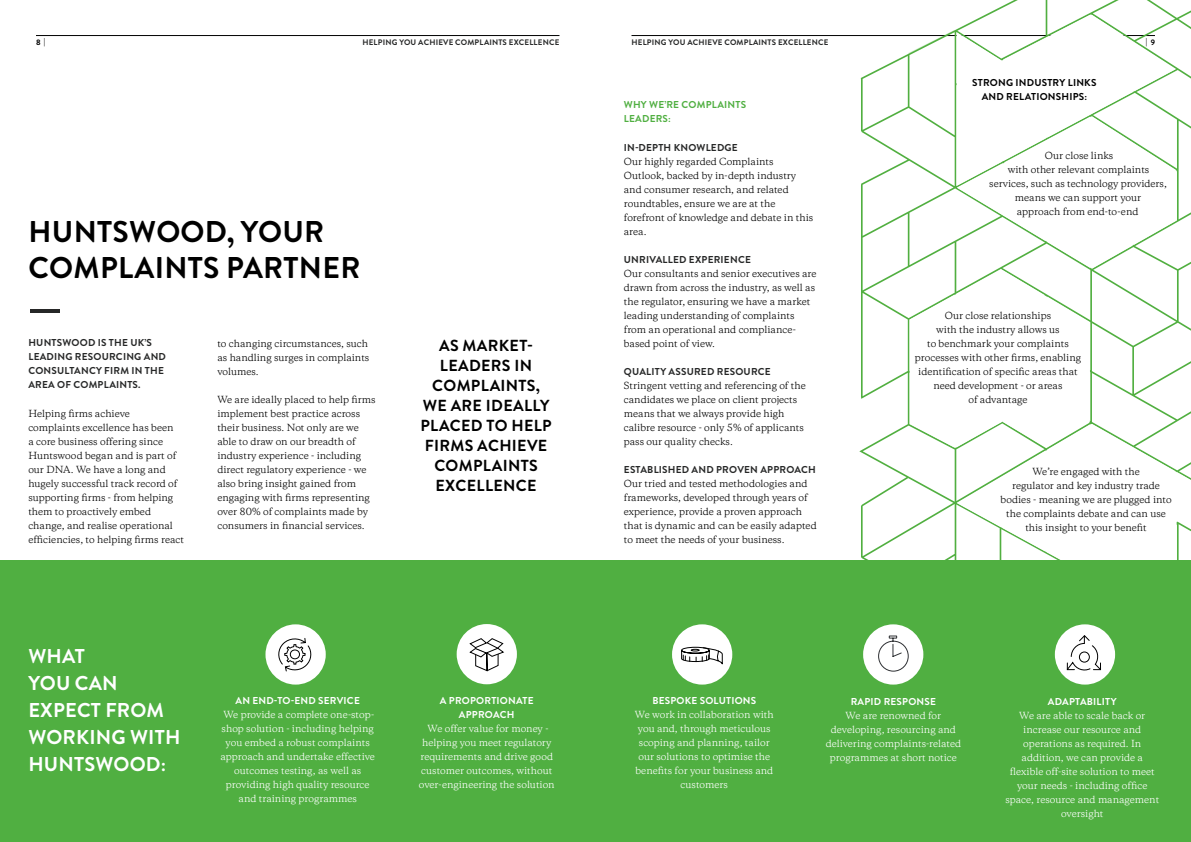
<style>
.page{position:relative;width:1191px;height:842px;background:#fff}
.page>*{position:absolute;margin:0;border:0;box-sizing:border-box;transform-origin:0 0}
.t1{font:700 30px/36px "Brandon Grotesque";letter-spacing:.01em;color:#000}
.t2{font:700 20px/27px "Brandon Grotesque";letter-spacing:.01em;color:#fff}
.t3{font:700 16px/20px "Brandon Grotesque";letter-spacing:.02em;color:#000;text-align:center}
.t4{font:700 10px/14px "Brandon Grotesque";letter-spacing:.02em;color:#262727}
.t5{font:700 10px/14px "Brandon Grotesque";letter-spacing:.02em;color:#fff;text-align:center}
.t6{font:700 10px/14px "Brandon Grotesque";letter-spacing:.02em;color:#000;text-align:center}
.t7{font:700 10px/14px "Brandon Grotesque";letter-spacing:.02em;color:#50af41}
.t8{font:9px/14px "Copernicus";color:#000}
.t9{font:9px/14px "Copernicus";color:#fff;text-align:center}
.t10{font:700 8px "Brandon Grotesque";letter-spacing:.02em;color:#262727}
.t11{font:700 8px "Brandon Grotesque";color:#000}
</style>
<div class="page">
<hr style="left:36px;top:35px;width:523px;height:1px;background:#000">
<hr style="left:631px;top:35px;width:524px;height:1px;background:#000">
<hr style="left:30px;top:310px;width:30px;height:3px;background:#262727">
<svg style="left:859px;top:0;width:332px;height:561px"></svg>
<svg style="left:909px;top:14px;width:282px;height:547px"></svg>
<div style="left:0;top:561px;width:1191px;height:281px;background:#50af41"></div>
<div style="left:265px;top:624px;width:61px;height:61px;background:#fff;border-radius:50%"></div>
<div style="left:456px;top:624px;width:61px;height:60px;background:#fff;border-radius:50%"></div>
<svg style="left:278px;top:638px;width:34px;height:34px"></svg>
<svg style="left:469px;top:638px;width:35px;height:34px"></svg>
<div style="left:672px;top:624px;width:60px;height:61px;background:#fff;border-radius:50%"></div>
<div style="left:863px;top:624px;width:60px;height:61px;background:#fff;border-radius:50%"></div>
<div style="left:1054px;top:624px;width:61px;height:61px;background:#fff;border-radius:50%"></div>
<svg style="left:878px;top:635px;width:31px;height:37px"></svg>
<svg style="left:681px;top:646px;width:42px;height:19px"></svg>
<svg style="left:1066px;top:635px;width:35px;height:36px"></svg>
<p class="t11" style="left:36px;top:37px;width:11px">8 |</p>
<p class="t10" style="left:362px;top:37px;width:198px">HELPING YOU ACHIEVE COMPLAINTS EXCELLENCE</p>
<p class="t10" style="left:631px;top:37px;width:198px">HELPING YOU ACHIEVE COMPLAINTS EXCELLENCE</p>
<p class="t11" style="left:1146px;top:37px;width:11px">| 9</p>
<h1 class="t1" style="left:29px;top:214px;width:333px">HUNTSWOOD, YOUR<br>COMPLAINTS PARTNER</h1>
<p class="t4" style="left:28px;top:336px;width:139px">HUNTSWOOD IS THE UK’S<br>LEADING RESOURCING AND<br>CONSULTANCY FIRM IN THE<br>AREA OF COMPLAINTS.</p>
<p class="t8" style="left:28px;top:406px;width:157px">Helping firms achieve<br>complaints excellence has been<br>a core business offering since<br>Huntswood began and is part of our DNA. We have a long and hugely successful track record of supporting firms - from helping them to proactively embed change, and realise operational efficiencies, to helping firms react</p>
<p class="t8" style="left:217px;top:337px;width:153px">to changing circumstances, such as handling surges in complaints volumes.</p>
<p class="t8" style="left:217px;top:393px;width:160px">We are ideally placed to help firms implement best practice across their business. Not only are we able to draw on our breadth of industry experience - including direct regulatory experience - we also bring insight gained from engaging with firms representing over 80% of complaints made by consumers in financial services.</p>
<h2 class="t2" style="left:28px;top:643px;width:154px">WHAT<br>YOU CAN<br>EXPECT FROM<br>WORKING WITH<br>HUNTSWOOD:</h2>
<p class="t5" style="left:235px;top:693px;width:126px">AN END-TO-END SERVICE</p>
<p class="t9" style="left:220px;top:707px;width:156px">We provide a complete one-stop&shy;shop solution - including helping you embed a robust complaints approach and undertake effective outcomes testing, as well as providing high quality resource and training programmes</p>
<h3 class="t3" style="left:420px;top:335px;width:133px">AS MARKET-<br>LEADERS IN<br>COMPLAINTS,<br>WE ARE IDEALLY<br>PLACED TO HELP<br>FIRMS ACHIEVE<br>COMPLAINTS<br>EXCELLENCE</h3>
<p class="t5" style="left:440px;top:693px;width:95px">A PROPORTIONATE<br>APPROACH</p>
<p class="t9" style="left:419px;top:721px;width:137px">We offer value for money - helping you meet regulatory requirements and drive good customer outcomes, without over-engineering the solution</p>
<p class="t7" style="left:624px;top:97px;width:124px">WHY WE’RE COMPLAINTS<br>LEADERS:</p>
<p class="t4" style="left:624px;top:141px;width:115px">IN-DEPTH KNOWLEDGE</p>
<p class="t8" style="left:624px;top:155px;width:191px">Our highly regarded Complaints<br>Outlook, backed by in-depth industry and consumer research, and related roundtables, ensure we are at the forefront of knowledge and debate in this area.</p>
<p class="t4" style="left:624px;top:253px;width:128px">UNRIVALLED EXPERIENCE</p>
<p class="t8" style="left:624px;top:267px;width:194px">Our consultants and senior executives are drawn from across the industry, as well as the regulator, ensuring we have a market leading understanding of complaints from an operational and compliance&shy;based point of view.</p>
<p class="t4" style="left:624px;top:365px;width:148px">QUALITY ASSURED RESOURCE</p>
<p class="t8" style="left:624px;top:379px;width:183px">Stringent vetting and referencing of the candidates we place on client projects means that we always provide high calibre resource - only 5% of applicants pass our quality checks.</p>
<p class="t4" style="left:624px;top:463px;width:194px">ESTABLISHED AND PROVEN APPROACH</p>
<p class="t8" style="left:624px;top:477px;width:194px">Our tried and tested methodologies and frameworks, developed through years of experience, provide a proven approach that is dynamic and can be easily adapted to meet the needs of your business.</p>
<p class="t6" style="left:972px;top:75px;width:126px">STRONG INDUSTRY LINKS<br>AND RELATIONSHIPS:</p>
<p class="t8" style="left:989px;top:149px;width:179px;text-align:center">Our close links<br>with other relevant complaints services, such as technology providers, means we can support your<br>approach from end-to-end</p>
<p class="t8" style="left:915px;top:309px;width:168px;text-align:center">Our close relationships<br>with the industry allows us<br>to benchmark your complaints processes with other firms, enabling identification of specific areas that need development - or areas<br>of advantage</p>
<p class="t8" style="left:1000px;top:464px;width:173px;text-align:center">We’re engaged with the<br>regulator and key industry trade bodies - meaning we are plugged into the complaints debate and can use this insight to your benefit</p>
<p class="t5" style="left:652px;top:693px;width:105px">BESPOKE SOLUTIONS</p>
<p class="t9" style="left:635px;top:707px;width:140px">We work in collaboration with you and, through meticulous scoping and planning, tailor our solutions to optimise the benefits for your business and customers</p>
<p class="t5" style="left:850px;top:694px;width:87px">RAPID RESPONSE</p>
<p class="t9" style="left:825px;top:708px;width:137px">We are renowned for developing, resourcing and delivering complaints-related programmes at short notice</p>
<p class="t5" style="left:1048px;top:694px;width:70px">ADAPTABILITY</p>
<p class="t9" style="left:1005px;top:708px;width:155px">We are able to scale back or increase our resource and operations as required. In addition, we can provide a flexible off-site solution to meet your needs - including office space, resource and management oversight</p>
</div>
